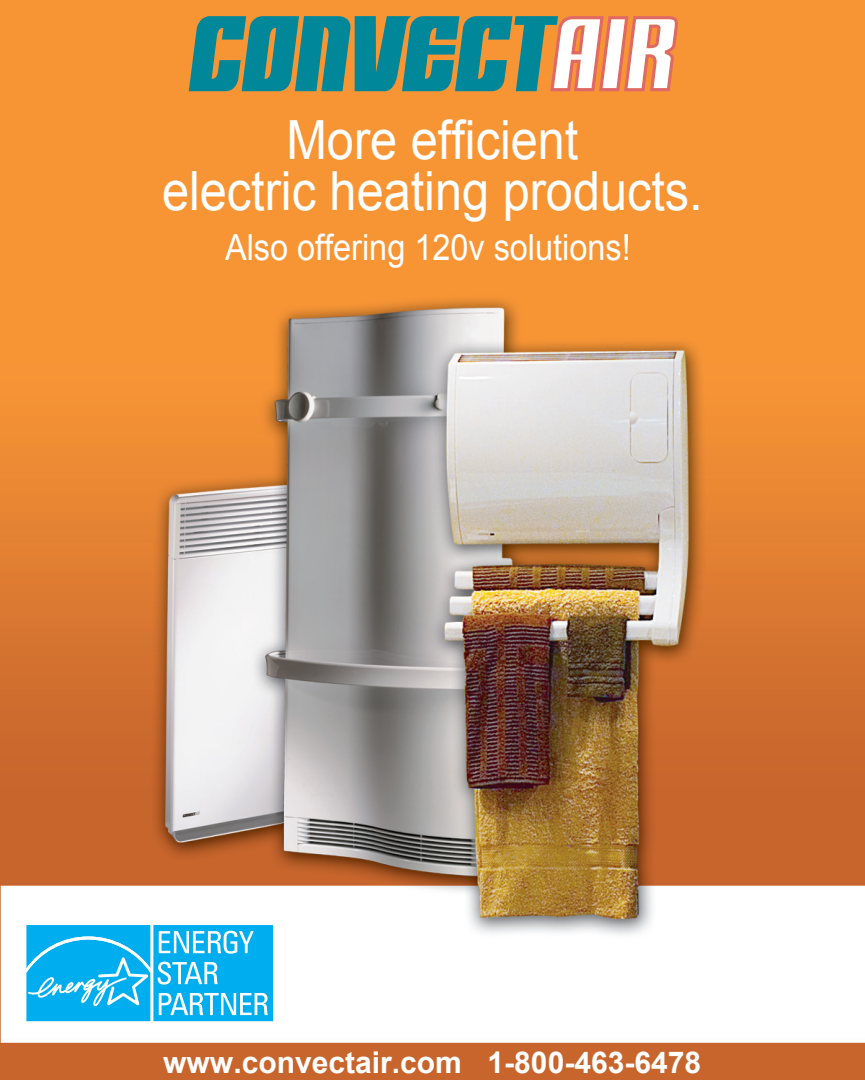
<style>
.page{position:relative;width:865px;height:1080px;background:#fff}
.page>*{position:absolute;margin:0;border:0;box-sizing:border-box;transform-origin:0 0}
.t1{font:54px/50.4px "Arial";color:#fff;text-align:center;scale:.9 1}
.t2{font:36px "Arial";color:#fff;scale:.9 1}
.t3{font:700 30px "Arial";color:#fff}
</style>
<div class="page">
<img style="left:0;top:0;width:864px;height:1079px">
<svg style="left:189px;top:16px;width:488px;height:75px;background:#6e988b"></svg>
<svg style="left:23px;top:921px;width:253px;height:103px"></svg>
<p class="t1" style="left:162px;top:115px;width:602px">More efficient<br>electric heating products.</p>
<p class="t2" style="left:225px;top:222px;width:452px">Also offering 120v solutions!</p>
<p class="t3" style="left:163px;top:1041px;width:539px">www.convectair.com 1-800-463-6478</p>
</div>
